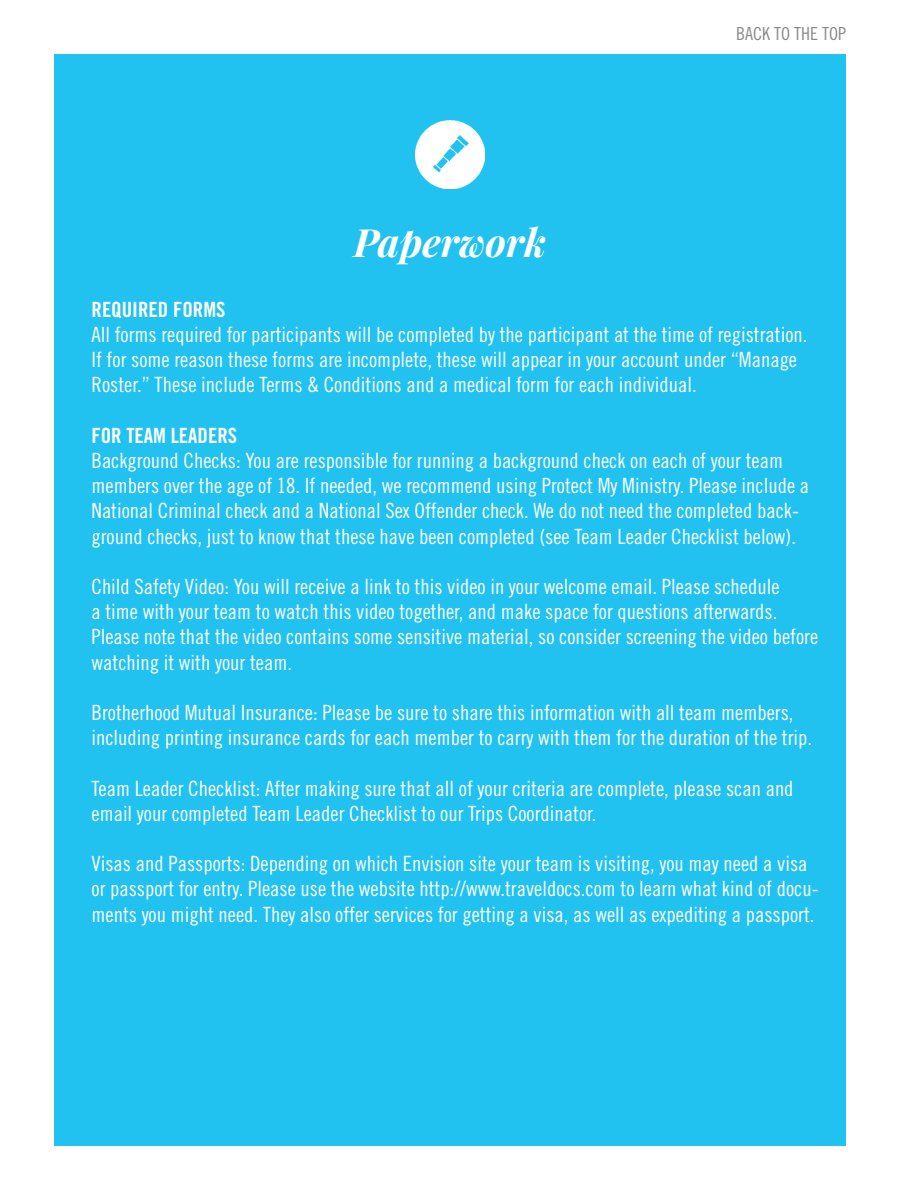
<style>
.page{position:relative;width:900px;height:1200px;background:#fff}
.page>*{position:absolute;margin:0;border:0;box-sizing:border-box;transform-origin:0 0}
.t1{font:italic 700 39px "Playfair Display";color:#fff}
.t2{font:21px/25.2px "Trade Gothic LT Std Cn 18";color:#fff}
.t3{font:21px "Trade Gothic LT Std Bd Cn 20";color:#fff}
.t4{font:18px "Trade Gothic LT Std Cn 18";color:#8a8a8a}
</style>
<div class="page">
<div style="left:54px;top:54px;width:792px;height:1092px;background:#21c2f0"></div>
<img style="left:416px;top:121px;width:68px;height:68px">
<h1 class="t1" style="left:354px;top:215px;width:194px">Paperwork</h1>
<p class="t4" style="left:736px;top:23px;width:111px">BACK TO THE TOP</p>
<p class="t3" style="left:92px;top:296px;width:30px">REQUIR</p>
<p class="t3" style="left:149px;top:296px;width:78px">ED FORMS</p>
<p class="t2" style="left:92px;top:322px;width:718px">All forms required for participants will be completed by the participant at the time of registration.<br>If for some reason these forms are incomplete, these will appear in your account under “Manage<br>Roster.” These include Terms &amp; Conditions and a medical form for each individual.</p>
<p class="t3" style="left:92px;top:422px;width:147px">FOR TEAM LEADERS</p>
<p class="t2" style="left:92px;top:448px;width:719px">Background Checks: You are responsible for running a background check on each of your team members over the age of 18. If needed, we recommend using Protect My Ministry. Please include a National Criminal check and a National Sex Offender check. We do not need the completed back&shy;ground checks, just to know that these have been completed (see Team Leader Checklist below).</p>
<p class="t2" style="left:92px;top:574px;width:728px">Child Safety Video: You will receive a link to this video in your welcome email. Please schedule<br>a time with your team to watch this video together, and make space for questions afterwards.<br>Please note that the video contains some sensitive material, so consider screening the video before watching it with your team.</p>
<p class="t2" style="left:92px;top:700px;width:722px">Brotherhood Mutual Insurance: Please be sure to share this information with all team members, including printing insurance cards for each member to carry with them for the duration of the trip.</p>
<p class="t2" style="left:92px;top:775px;width:704px">Team Leader Checklist: After making sure that all of your criteria are complete, please scan and email your completed Team Leader Checklist to our Trips Coordinator.</p>
<p class="t2" style="left:92px;top:851px;width:729px">Visas and Passports: Depending on which Envision site your team is visiting, you may need a visa or passport for entry. Please use the website http://www.traveldocs.com to learn what kind of docu&shy;ments you might need. They also offer services for getting a visa, as well as expediting a passport.</p>
</div>
